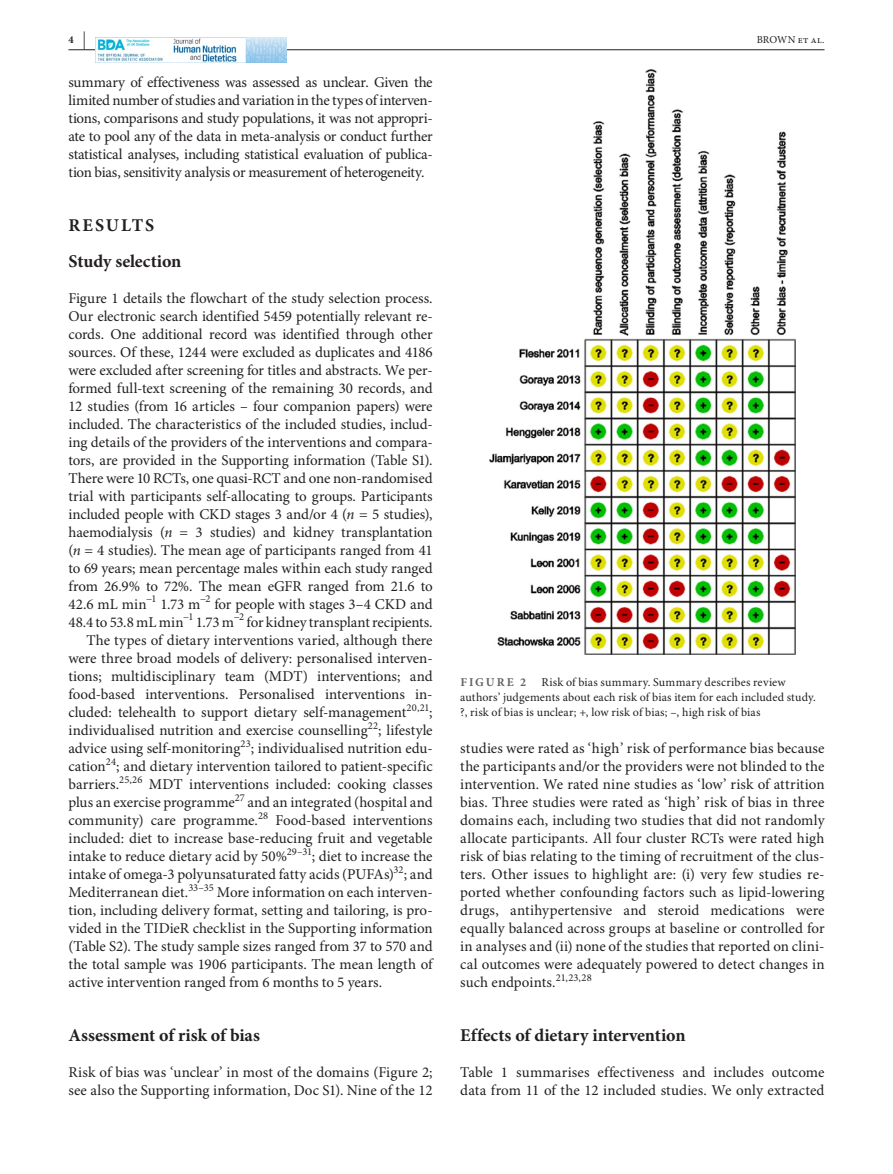
<style>
.page{position:relative;width:893px;height:1174px;background:#fff}
.page>*{position:absolute;margin:0;border:0;box-sizing:border-box;transform-origin:0 0}
.t1{font:700 18px/36px "Minion Pro";color:#231f20}
.t2{font:15px/18px "Minion Pro";color:#231f20}
.t3{font:12px/15px "Minion Pro";letter-spacing:.015em;color:#231f20}
.t4{font:700 12px "Minion Pro";letter-spacing:.17em;color:#636366}
.t5{font:10.5px "Minion Pro";letter-spacing:.005em;color:#231f20}
.t6{font:700 10.5px "Minion Pro";color:#231f20}
.s1{font-size:18px}
.s2{font-style:italic}
</style>
<div class="page">
<hr style="left:68px;top:49px;width:756px;height:1px;background:#231f20">
<img style="left:95px;top:37px;width:192px;height:25px">
<img style="left:489px;top:69px;width:306px;height:585px">
<p class="t6" style="left:68px;top:33px;width:19px">4 <span class="s1">|</span></p>
<p class="t5" style="left:757px;top:33px;width:69px">BROWN et al.</p>
<p class="t2" style="left:68px;top:74px;width:366px;text-align:justify">summary of effectiveness was assessed as unclear. Given the limited number of studies and variation in the types of interven&shy;tions, comparisons and study populations, it was not appropri&shy;ate to pool any of the data in meta-analysis or conduct further statistical analyses, including statistical evaluation of publica&shy;tion bias, sensitivity analysis or measurement of heterogeneity.</p>
<p class="t1" style="left:68px;top:208px;width:114px">RESULTS<br>Study selection</p>
<p class="t2" style="left:68px;top:290px;width:366px;text-align:justify">Figure 1 details the flowchart of the study selection process.<br>Our electronic search identified 5459 potentially relevant re&shy;cords. One additional record was identified through other sources. Of these, 1244 were excluded as duplicates and 4186 were excluded after screening for titles and abstracts. We per&shy;formed full-text screening of the remaining 30 records, and 12 studies (from 16 articles – four companion papers) were included. The characteristics of the included studies, includ&shy;ing details of the providers of the interventions and compara&shy;tors, are provided in the Supporting information (Table S1).<br>There were 10 RCTs, one quasi-RCT and one non-randomised trial with participants self-allocating to groups. Participants included people with CKD stages 3 and/or 4 (<span class="s2">n</span> = 5 studies), haemodialysis (<span class="s2">n</span> = 3 studies) and kidney transplantation (<span class="s2">n</span> = 4 studies). The mean age of participants ranged from 41 to 69 years; mean percentage males within each study ranged from 26.9% to 72%. The mean eGFR ranged from 21.6 to 42.6 mL min</p>
<p class="t5" style="left:146px;top:593px;width:12px">−1</p>
<p class="t5" style="left:200px;top:593px;width:12px">−2</p>
<p class="t2" style="left:214px;top:596px;width:220px">for people with stages 3–4 CKD and</p>
<p class="t2" style="left:161px;top:596px;width:41px">1.73 m</p>
<p class="t5" style="left:234px;top:611px;width:12px">−2</p>
<p class="t2" style="left:247px;top:614px;width:188px">for kidney transplant recipients.</p>
<p class="t2" style="left:86px;top:632px;width:348px">The types of dietary interventions varied, although there</p>
<p class="t2" style="left:68px;top:650px;width:366px">were three broad models of delivery: personalised interven-</p>
<p class="t2" style="left:68px;top:668px;width:366px">tions; multidisciplinary team (MDT) interventions; and</p>
<p class="t2" style="left:68px;top:686px;width:366px">food-based interventions. Personalised interventions in-</p>
<p class="t2" style="left:68px;top:704px;width:339px">cluded: telehealth to support dietary self-management</p>
<p class="t5" style="left:407px;top:701px;width:24px">20,21</p>
<p class="t5" style="left:183px;top:611px;width:12px">−1</p>
<p class="t2" style="left:68px;top:614px;width:117px">48.4 to 53.8 mL min</p>
<p class="t2" style="left:196px;top:614px;width:40px">1.73 m</p>
<p class="t3" style="left:460px;top:675px;width:357px;text-indent:81px">Risk of bias summary. Summary describes review authors’ judgements about each risk of bias item for each included study. ?, risk of bias is unclear; +, low risk of bias; –, high risk of bias</p>
<p class="t4" style="left:460px;top:674px;width:67px">FIGURE 2</p>
<p class="t2" style="left:429px;top:704px;width:5px">;</p>
<p class="t2" style="left:68px;top:722px;width:301px">individualised nutrition and exercise counselling</p>
<p class="t5" style="left:368px;top:719px;width:12px">22</p>
<p class="t2" style="left:378px;top:722px;width:56px">; lifestyle</p>
<p class="t2" style="left:68px;top:740px;width:173px">advice using self-monitoring</p>
<p class="t5" style="left:241px;top:737px;width:12px">23</p>
<p class="t2" style="left:251px;top:740px;width:183px">; individualised nutrition edu-</p>
<p class="t2" style="left:68px;top:758px;width:39px">cation</p>
<p class="t2" style="left:460px;top:740px;width:366px;text-align:justify">studies were rated as ‘high’ risk of performance bias because the participants and/or the providers were not blinded to the intervention. We rated nine studies as ‘low’ risk of attrition bias. Three studies were rated as ‘high’ risk of bias in three domains each, including two studies that did not randomly allocate participants. All four cluster RCTs were rated high risk of bias relating to the timing of recruitment of the clus&shy;ters. Other issues to highlight are: (i) very few studies re&shy;ported whether confounding factors such as lipid-lowering drugs, antihypertensive and steroid medications were equally balanced across groups at baseline or controlled for in analyses and (ii) none of the studies that reported on clini&shy;cal outcomes were adequately powered to detect changes in such endpoints.</p>
<p class="t5" style="left:106px;top:755px;width:12px">24</p>
<p class="t2" style="left:68px;top:758px;width:366px;text-indent:48px">; and dietary intervention tailored to patient-specific barriers.</p>
<p class="t5" style="left:119px;top:773px;width:25px">25,26</p>
<p class="t2" style="left:68px;top:776px;width:366px;text-indent:80px">MDT interventions included: cooking classes plus an exercise programme</p>
<p class="t5" style="left:235px;top:791px;width:12px">27</p>
<p class="t2" style="left:68px;top:794px;width:366px;text-indent:179px">and an integrated (hospital and community) care programme.</p>
<p class="t5" style="left:258px;top:809px;width:12px">28</p>
<p class="t2" style="left:68px;top:812px;width:366px;text-align:justify;text-indent:207px">Food-based interventions included: diet to increase base-reducing fruit and vegetable intake to reduce dietary acid by 50%</p>
<p class="t5" style="left:287px;top:845px;width:27px">29–31</p>
<p class="t2" style="left:68px;top:848px;width:366px;text-indent:243px">; diet to increase the intake of omega-3 polyunsaturated fatty acids (PUFAs)</p>
<p class="t5" style="left:394px;top:863px;width:11px">32</p>
<p class="t2" style="left:404px;top:866px;width:30px">; and</p>
<p class="t2" style="left:68px;top:884px;width:121px">Mediterranean diet.</p>
<p class="t5" style="left:188px;top:881px;width:27px">33–35</p>
<p class="t2" style="left:68px;top:884px;width:366px;text-align:justify;text-indent:148px">More information on each interven&shy;tion, including delivery format, setting and tailoring, is pro&shy;vided in the TIDieR checklist in the Supporting information (Table S2). The study sample sizes ranged from 37 to 570 and the total sample was 1906 participants. The mean length of active intervention ranged from 6 months to 5 years.</p>
<p class="t1" style="left:68px;top:1018px;width:193px">Assessment of risk of bias</p>
<p class="t2" style="left:68px;top:1064px;width:366px">Risk of bias was ‘unclear’ in most of the domains (Figure 2; see also the Supporting information, Doc S1). Nine of the 12</p>
<p class="t5" style="left:556px;top:971px;width:37px">21,23,28</p>
<p class="t1" style="left:460px;top:1018px;width:227px">Effects of dietary intervention</p>
<p class="t2" style="left:460px;top:1064px;width:366px">Table 1 summarises effectiveness and includes outcome data from 11 of the 12 included studies. We only extracted</p>
</div>
